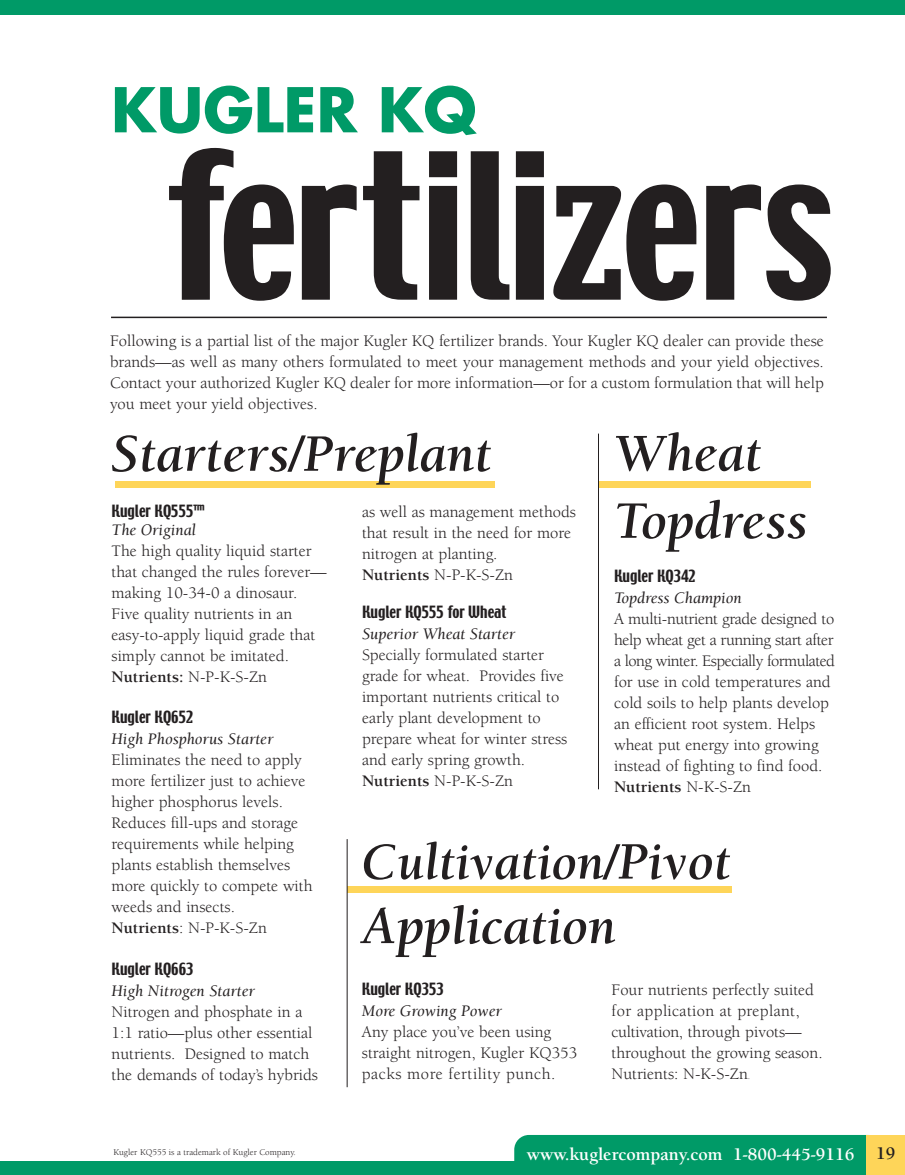
<style>
.page{position:relative;width:905px;height:1175px;background:#fff}
.page>*{position:absolute;margin:0;border:0;box-sizing:border-box;transform-origin:0 0}
.t1{font:180px "Techno";letter-spacing:-.015em;color:#231f20}
.t2{font:700 60px "Futura";color:#009a67}
.t3{font:italic 700 54px/67.5px "Berkeley";color:#231f20}
.t4{font:italic 700 52.5px "Berkeley";color:#231f20}
.t5{font:700 18px "Berkeley";color:#fff}
.t6{font:16.5px/21px "Berkeley";color:#231f20}
.t7{font:italic 16.5px "Berkeley";color:#231f20}
.t8{font:15px "Techno";letter-spacing:-.005em;color:#231f20}
.t9{font:9px "Berkeley";color:#231f20}
.s1{font-weight:700}
.s2{font-size:54px}
.s3{font-size:9px}
.s4{color:#231f20}
</style>
<div class="page">
<div style="left:514px;top:1134px;width:368px;height:40px;background:#009a67;border-radius:15px"></div>
<div style="left:0;top:1161px;width:891px;height:13px;background:#009a67"></div>
<div style="left:866px;top:1135px;width:38px;height:39px;background:#fed559"></div>
<hr style="left:111px;top:316px;width:715px;height:2px;background:#231f20">
<div style="left:115px;top:481px;width:379px;height:6px;background:#fed559"></div>
<div style="left:599px;top:481px;width:211px;height:6px;background:#fed559"></div>
<div style="left:347px;top:886px;width:385px;height:6px;background:#fed559"></div>
<hr style="left:598px;top:433px;width:1px;height:356px;background:#231f20">
<hr style="left:347px;top:839px;width:1px;height:248px;background:#231f20">
<div style="left:0;top:0;width:904px;height:15px;background:#009a67"></div>
<h2 class="t2" style="left:111px;top:82px;width:367px">KUGLER KQ</h2>
<h1 class="t1" style="left:168px;top:151px;width:667px">fertilizers</h1>
<p class="t6" style="left:110px;top:331px;width:715px;text-align:justify">Following is a partial list of the major Kugler KQ fertilizer brands. Your Kugler KQ dealer can provide these brands—as well as many others formulated to meet your management methods and your yield objectives.<br>Contact your authorized Kugler KQ dealer for more information—or for a custom formulation that will help you meet your yield objectives.</p>
<h3 class="t3" style="left:111px;top:425px;width:382px">Starters/Preplant</h3>
<h3 class="t3" style="left:614px;top:424px;width:194px">Wheat<br>Topdress</h3>
<p class="t8" style="left:614px;top:569px;width:83px">Kugler KQ342</p>
<p class="t7" style="left:614px;top:591px;width:129px">Topdress Champion</p>
<p class="t6" style="left:614px;top:609px;width:222px">A multi-nutrient grade designed to help wheat get a running start after a long winter. Especially formulated for use in cold temperatures and cold soils to help plants develop an efficient root system. Helps wheat put energy into growing instead of fighting to find food.<br><span class="s1">Nutrients</span> N-K-S-Zn</p>
<p class="t8" style="left:112px;top:504px;width:95px">Kugler KQ555™</p>
<p class="t7" style="left:112px;top:523px;width:86px">The Original</p>
<p class="t6" style="left:112px;top:541px;width:217px">The high quality liquid starter that changed the rules forever— making 10-34-0 a dinosaur.<br>Five quality nutrients in an easy-to-apply liquid grade that simply cannot be imitated.<br><span class="s1">Nutrients:</span> N-P-K-S-Zn</p>
<p class="t8" style="left:112px;top:711px;width:83px">Kugler KQ652</p>
<p class="t7" style="left:112px;top:732px;width:163px">High Phosphorus Starter</p>
<p class="t6" style="left:112px;top:751px;width:202px">Eliminates the need to apply more fertilizer just to achieve higher phosphorus levels.<br>Reduces fill-ups and storage requirements while helping plants establish themselves more quickly to compete with weeds and insects.<br><span class="s1">Nutrients</span>: N-P-K-S-Zn</p>
<p class="t8" style="left:112px;top:962px;width:83px">Kugler KQ663</p>
<p class="t7" style="left:112px;top:984px;width:145px">High Nitrogen Starter</p>
<p class="t6" style="left:112px;top:1002px;width:208px">Nitrogen and phosphate in a<br>1:1 ratio—plus other essential nutrients. Designed to match the demands of today’s hybrids</p>
<p class="t6" style="left:362px;top:502px;width:215px">as well as management methods that result in the need for more nitrogen at planting.<br><span class="s1">Nutrients</span> N-P-K-S-Zn</p>
<p class="t8" style="left:362px;top:606px;width:146px">Kugler KQ555 for Wheat</p>
<p class="t7" style="left:362px;top:627px;width:155px">Superior Wheat Starter</p>
<p class="t6" style="left:362px;top:646px;width:207px">Specially formulated starter grade for wheat. Provides five important nutrients critical to early plant development to prepare wheat for winter stress and early spring growth.<br><span class="s1">Nutrients</span> N-P-K-S-Zn</p>
<h3 class="t4" style="left:362px;top:841px;width:370px">Cultivation/<span class="s2">Pivot</span></h3>
<h3 class="t3" style="left:362px;top:897px;width:255px">Application</h3>
<p class="t8" style="left:362px;top:983px;width:83px">Kugler KQ353</p>
<p class="t7" style="left:362px;top:1004px;width:142px">More Growing Power</p>
<p class="t6" style="left:362px;top:1023px;width:217px">Any place you’ve been using straight nitrogen, Kugler KQ353 packs more fertility punch.</p>
<p class="t6" style="left:611px;top:980px;width:213px">Four nutrients perfectly suited for application at preplant, cultivation, through pivots— throughout the growing season.<br>Nutrients: N-K-S-Zn<span class="s3">.</span></p>
<p class="t9" style="left:113px;top:1148px;width:184px">Kugler KQ555 is a trademark of Kugler Company.</p>
<p class="t5" style="left:527px;top:1147px;width:370px">www.kuglercompany.com 1-800-445-9116 <span class="s4">19</span></p>
</div>
